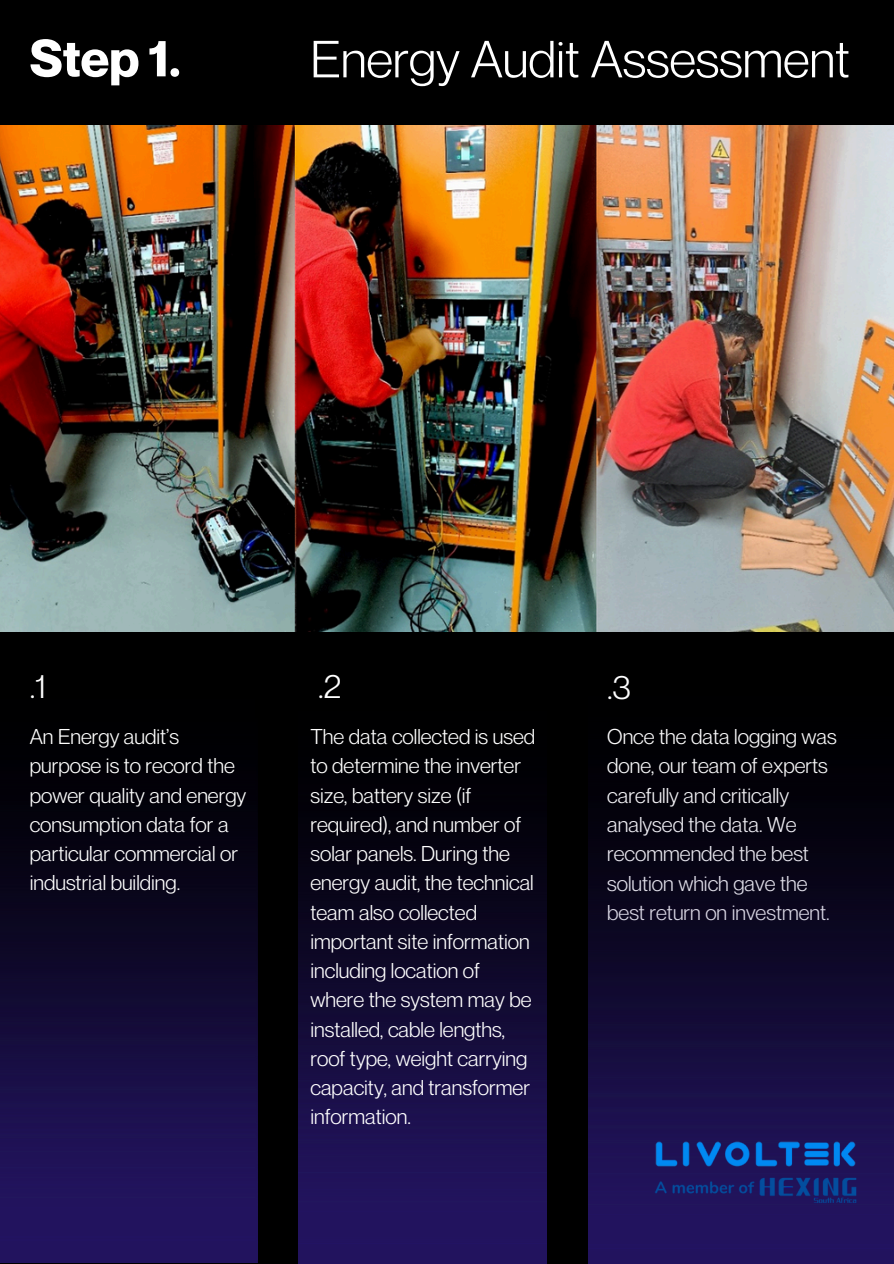
<style>
.page{position:relative;width:894px;height:1264px;background:#fff}
.page>*{position:absolute;margin:0;border:0;box-sizing:border-box;transform-origin:0 0}
.t1{font:51px "Neue Montreal";color:#fff}
.t2{font:700 51px "Neue Montreal";color:#fff}
.t3{font:33px "Neue Montreal";color:#fff}
.t4{font:21px/29.2px "Neue Montreal";color:#fff}
</style>
<div class="page">
<div style="left:0;top:0;width:893px;height:1263px;background:#000"></div>
<img style="left:0;top:631px;width:257px;height:631px">
<img style="left:299px;top:631px;width:247px;height:632px">
<img style="left:0;top:125px;width:893px;height:506px">
<img style="left:588px;top:629px;width:305px;height:634px">
<img style="left:646px;top:1101px;width:218px;height:145px">
<h3 class="t2" style="left:30px;top:27px;width:152px">Step 1.</h3>
<h3 class="t1" style="left:310px;top:28px;width:540px">Energy Audit Assessment</h3>
<p class="t3" style="left:30px;top:666px;width:18px">.1</p>
<p class="t3" style="left:318px;top:666px;width:24px">.2</p>
<p class="t3" style="left:607px;top:667px;width:25px">.3</p>
<p class="t4" style="left:30px;top:721px;width:218px">An Energy audit’s purpose is to record the power quality and energy consumption data for a particular commercial or industrial building.</p>
<p class="t4" style="left:310px;top:721px;width:226px">The data collected is used to determine the inverter size, battery size (if required), and number of solar panels. During the energy audit, the technical team also collected important site information including location of where the system may be installed, cable lengths, roof type, weight carrying capacity, and transformer information.</p>
<p class="t4" style="left:607px;top:721px;width:231px">Once the data logging was done, our team of experts carefully and critically analysed the data. We recommended the best solution which gave the best return on investment.</p>
</div>
